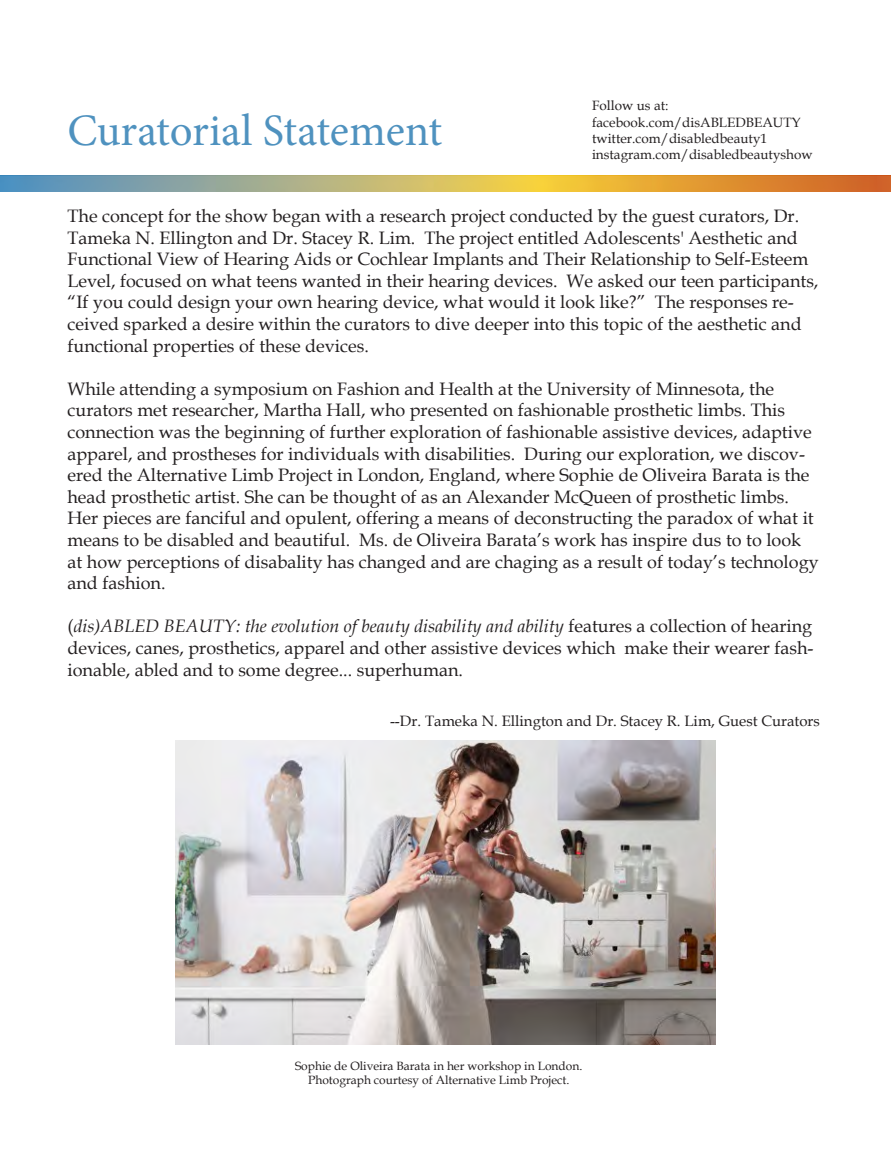
<style>
.page{position:relative;width:891px;height:1161px;background:#fff}
.page>*{position:absolute;margin:0;border:0;box-sizing:border-box;transform-origin:0 0}
.t1{font:45px "Minion Pro";letter-spacing:-.005em;color:#4f92bf}
.t2{font:18px/21.6px "Book Antiqua";color:#231f20}
.t3{font:15px "Book Antiqua";color:#231f20}
.t4{font:13.5px "Book Antiqua";color:#231f20}
.t5{font:12px "Book Antiqua";color:#231f20}
.s1{font-style:italic}
</style>
<div class="page">
<img style="left:0;top:176px;width:891px;height:16px">
<img style="left:176px;top:740px;width:539px;height:305px">
<p class="t1" style="left:68px;top:100px;width:376px">Curatorial Statement</p>
<p class="t4" style="left:592px;top:96px;width:78px">Follow us at:</p>
<p class="t4" style="left:592px;top:113px;width:210px">facebook.com/disABLEDBEAUTY</p>
<p class="t4" style="left:592px;top:129px;width:177px">twitter.com/disabledbeauty1</p>
<p class="t4" style="left:592px;top:145px;width:222px">instagram.com/disabledbeautyshow</p>
<p class="t2" style="left:68px;top:205px;width:752px">The concept for the show began with a research project conducted by the guest curators, Dr.<br>Tameka N. Ellington and Dr. Stacey R. Lim. The project entitled Adolescents' Aesthetic and Functional View of Hearing Aids or Cochlear Implants and Their Relationship to Self-Esteem Level, focused on what teens wanted in their hearing devices. We asked our teen participants, “If you could design your own hearing device, what would it look like?” The responses re&shy;ceived sparked a desire within the curators to dive deeper into this topic of the aesthetic and functional properties of these devices.</p>
<p class="t2" style="left:68px;top:378px;width:753px">While attending a symposium on Fashion and Health at the University of Minnesota, the curators met researcher, Martha Hall, who presented on fashionable prosthetic limbs. This connection was the beginning of further exploration of fashionable assistive devices, adaptive apparel, and prostheses for individuals with disabilities. During our exploration, we discov&shy;ered the Alternative Limb Project in London, England, where Sophie de Oliveira Barata is the head prosthetic artist. She can be thought of as an Alexander McQueen of prosthetic limbs.<br>Her pieces are fanciful and opulent, offering a means of deconstructing the paradox of what it means to be disabled and beautiful. Ms. de Oliveira Barata’s work has inspire dus to to look at how perceptions of disabality has changed and are chaging as a result of today’s technology and fashion.</p>
<p class="t2" style="left:68px;top:615px;width:747px;text-align:justify">(<span class="s1">dis)ABLED BEAUTY: the evolution of beauty disability and ability</span> features a collection of hearing devices, canes, prosthetics, apparel and other assistive devices which make their wearer fash&shy;ionable, abled and to some degree... superhuman.</p>
<p class="t3" style="left:390px;top:711px;width:431px">--Dr. Tameka N. Ellington and Dr. Stacey R. Lim, Guest Curators</p>
<p class="t5" style="left:295px;top:1057px;width:289px">Sophie de Oliveira Barata in her workshop in London.</p>
<p class="t5" style="left:308px;top:1072px;width:263px">Photograph courtesy of Alternative Limb Project.</p>
</div>
